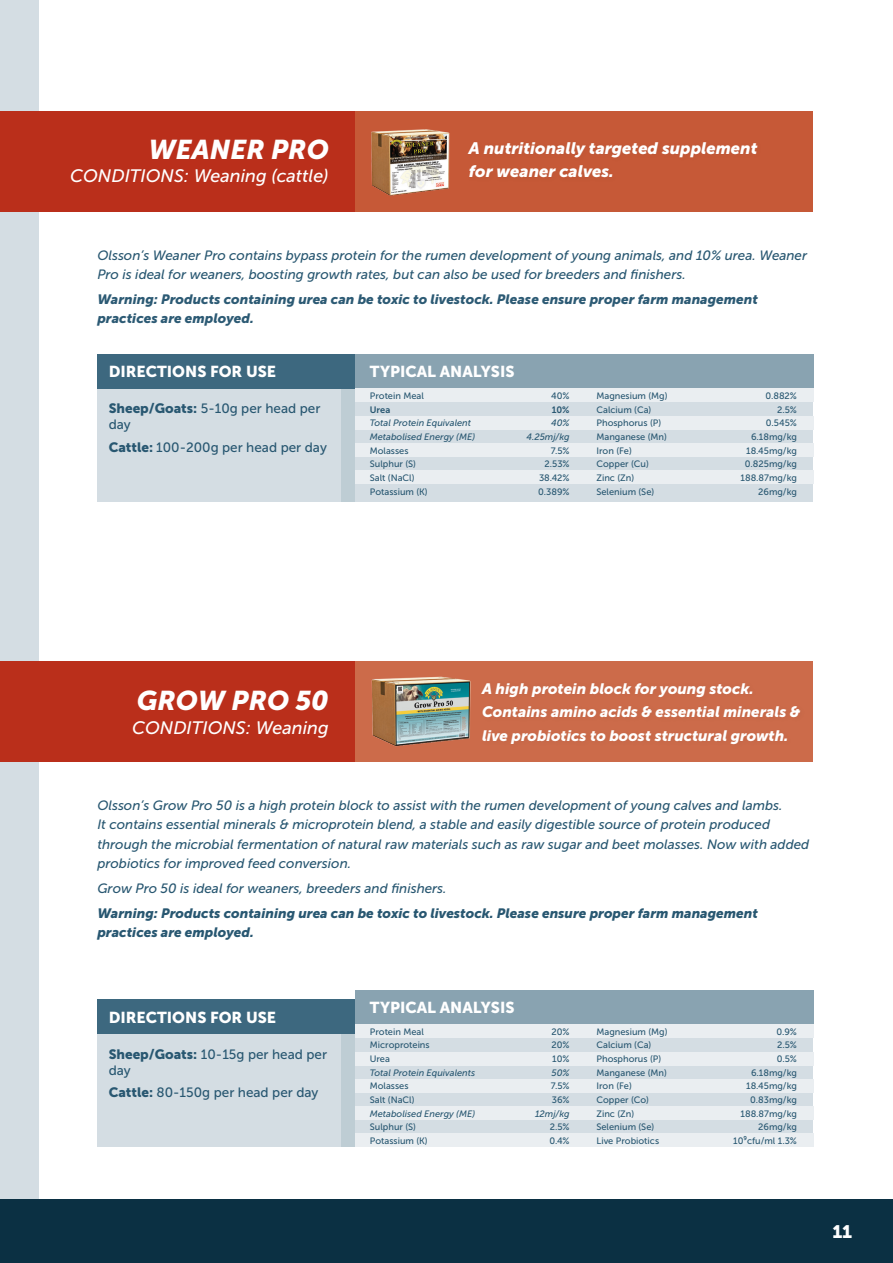
<style>
.page{position:relative;width:893px;height:1263px;background:#fff}
.page>*{position:absolute;margin:0;border:0;box-sizing:border-box;transform-origin:0 0}
.t1{font:italic 27px "Museo Sans 900";color:#fff}
.t2{font:italic 18px "Museo Sans 500";color:#fff}
.t3{font:18px "Museo Sans 900";color:#fff}
.t4{font:italic 16.5px/23.7px "Museo Sans 900";color:#fff}
.t5{font:15.75px "Museo Sans 900";color:#fff}
.t6{font:italic 15px/23.7px "Museo Sans 900";color:#fff}
.t7{font:italic 13.5px/19.5px "Museo Sans 500";color:#285771}
.t8{font:13.5px/16.2px "Museo Sans 500";color:#285771}
.t9{font:italic 13.5px/19.5px "Museo Sans 900";color:#285771}
.t10{font:italic 13.5px/19.5px "Museo Sans 900";color:#2c5a74}
.t11{font:9.3px/13.6px "Museo Sans 500";color:#285771;text-align:right}
.t12{font:italic 9.3px/13.6px "Museo Sans 500";color:#285771}
.t13{font:9.3px "Museo Sans 700";color:#285771}
.s1{font-family:"Museo Sans 900"}
</style>
<div class="page">
<div style="left:0;top:0;width:38px;height:651px;background:#d4dde3"></div>
<div style="left:0;top:651px;width:38px;height:548px;background:#d4dde3"></div>
<div style="left:0;top:661px;width:355px;height:101px;background:#ba2f1b"></div>
<div style="left:355px;top:661px;width:458px;height:101px;background:#cc6b4a"></div>
<div style="left:0;top:111px;width:355px;height:101px;background:#ba2f1b"></div>
<div style="left:355px;top:111px;width:458px;height:101px;background:#c65937"></div>
<img style="left:371px;top:129px;width:79px;height:67px">
<div style="left:97px;top:354px;width:716px;height:148px;background:#d4dde3"></div>
<div style="left:355px;top:354px;width:458px;height:35px;background:#89a3b1"></div>
<div style="left:341px;top:378px;width:14px;height:124px;background:#becdd4"></div>
<div style="left:97px;top:354px;width:258px;height:35px;background:#3d687f"></div>
<div style="left:355px;top:389px;width:458px;height:13px;background:#eaeef1"></div>
<div style="left:355px;top:416px;width:458px;height:13px;background:#eaeef1"></div>
<div style="left:355px;top:443px;width:458px;height:14px;background:#eaeef1"></div>
<div style="left:355px;top:470px;width:458px;height:14px;background:#eaeef1"></div>
<div style="left:97px;top:999px;width:716px;height:148px;background:#d4dde3"></div>
<div style="left:355px;top:990px;width:458px;height:34px;background:#89a3b1"></div>
<div style="left:355px;top:1024px;width:458px;height:14px;background:#eaeef1"></div>
<div style="left:355px;top:1052px;width:458px;height:13px;background:#eaeef1"></div>
<div style="left:355px;top:1079px;width:458px;height:14px;background:#eaeef1"></div>
<div style="left:355px;top:1106px;width:458px;height:14px;background:#eaeef1"></div>
<div style="left:355px;top:1133px;width:458px;height:14px;background:#eaeef1"></div>
<div style="left:341px;top:1023px;width:14px;height:124px;background:#becdd4"></div>
<div style="left:97px;top:999px;width:258px;height:35px;background:#3d687f"></div>
<img style="left:371px;top:676px;width:100px;height:71px">
<div style="left:0;top:1199px;width:893px;height:64px;background:#0b3043"></div>
<p class="t1" style="left:149px;top:134px;width:182px">WEANER PRO</p>
<p class="t2" style="left:70px;top:166px;width:260px">CONDITIONS: Weaning (cattle)</p>
<p class="t4" style="left:469px;top:136px;width:290px">A nutritionally targeted supplement for weaner calves.</p>
<p class="t7" style="left:97px;top:245px;width:711px">Olsson’s Weaner Pro contains bypass protein for the rumen development of young animals, and 10% urea. Weaner<br>Pro is ideal for weaners, boosting growth rates, but can also be used for breeders and finishers.</p>
<p class="t10" style="left:97px;top:289px;width:662px">Warning: Products containing urea can be toxic to livestock. Please ensure proper farm management practices are employed.</p>
<p class="t5" style="left:109px;top:363px;width:169px">DIRECTIONS FOR USE</p>
<p class="t5" style="left:370px;top:363px;width:146px">TYPICAL ANALYSIS</p>
<p class="t8" style="left:109px;top:400px;width:213px"><span class="s1">Sheep/Goats:</span> 5-10g per head per day</p>
<p class="t8" style="left:109px;top:439px;width:220px"><span class="s1">Cattle:</span> 100-200g per head per day</p>
<p class="t11" style="left:370px;top:389px;width:56px">Protein Meal</p>
<p class="t13" style="left:370px;top:404px;width:22px">Urea</p>
<p class="t12" style="left:370px;top:416px;width:107px">Total Protein Equivalent<br>Metabolised Energy (ME)</p>
<p class="t11" style="left:370px;top:444px;width:59px;text-align:left">Molasses<br>Sulphur (S)<br>Salt (NaCl)<br>Potassium (K)</p>
<p class="t11" style="left:551px;top:389px;width:20px">40%</p>
<p class="t13" style="left:552px;top:404px;width:19px">10%</p>
<p class="t12" style="left:551px;top:416px;width:20px">40%</p>
<p class="t12" style="left:527px;top:430px;width:45px">4.25mj/kg</p>
<p class="t11" style="left:551px;top:444px;width:20px">7.5%</p>
<p class="t11" style="left:544px;top:457px;width:27px">2.53%</p>
<p class="t11" style="left:539px;top:471px;width:32px">38.42%</p>
<p class="t11" style="left:538px;top:485px;width:33px">0.389%</p>
<p class="t11" style="left:596px;top:389px;width:73px">Magnesium (Mg)</p>
<p class="t11" style="left:596px;top:403px;width:56px">Calcium (Ca)</p>
<p class="t11" style="left:596px;top:416px;width:66px">Phosphorus (P)</p>
<p class="t11" style="left:596px;top:430px;width:72px">Manganese (Mn)</p>
<p class="t11" style="left:596px;top:444px;width:37px">Iron (Fe)</p>
<p class="t11" style="left:596px;top:457px;width:54px">Copper (Cu)</p>
<p class="t11" style="left:596px;top:471px;width:39px">Zinc (Zn)</p>
<p class="t11" style="left:596px;top:485px;width:59px">Selenium (Se)</p>
<p class="t11" style="left:740px;top:389px;width:58px">0.882%<br>2.5%<br>0.545%<br>6.18mg/kg<br>18.45mg/kg<br>0.825mg/kg<br>188.87mg/kg<br>26mg/kg</p>
<p class="t1" style="left:137px;top:685px;width:193px">GROW PRO 50</p>
<p class="t2" style="left:132px;top:718px;width:198px">CONDITIONS: Weaning</p>
<p class="t6" style="left:482px;top:676px;width:320px">A high protein block for young stock.<br>Contains amino acids &amp; essential minerals &amp; live probiotics to boost structural growth.</p>
<p class="t7" style="left:97px;top:795px;width:713px">Olsson’s Grow Pro 50 is a high protein block to assist with the rumen development of young calves and lambs.<br>It contains essential minerals &amp; microprotein blend, a stable and easily digestible source of protein produced through the microbial fermentation of natural raw materials such as raw sugar and beet molasses. Now with added probiotics for improved feed conversion.</p>
<p class="t7" style="left:97px;top:879px;width:351px">Grow Pro 50 is ideal for weaners, breeders and finishers.</p>
<p class="t9" style="left:97px;top:903px;width:662px">Warning: Products containing urea can be toxic to livestock. Please ensure proper farm management practices are employed.</p>
<p class="t5" style="left:109px;top:1008px;width:169px">DIRECTIONS FOR USE</p>
<p class="t8" style="left:109px;top:1046px;width:220px"><span class="s1">Sheep/Goats:</span> 10-15g per head per day</p>
<p class="t8" style="left:109px;top:1085px;width:211px"><span class="s1">Cattle:</span> 80-150g per head per day</p>
<p class="t5" style="left:370px;top:998px;width:146px">TYPICAL ANALYSIS</p>
<p class="t11" style="left:370px;top:1025px;width:56px">Protein Meal</p>
<p class="t11" style="left:370px;top:1038px;width:61px">Microproteins</p>
<p class="t11" style="left:370px;top:1052px;width:22px">Urea</p>
<p class="t12" style="left:370px;top:1066px;width:107px">Total Protein Equivalents</p>
<p class="t11" style="left:370px;top:1079px;width:40px">Molasses</p>
<p class="t11" style="left:370px;top:1093px;width:46px">Salt (NaCl)</p>
<p class="t12" style="left:370px;top:1107px;width:107px">Metabolised Energy (ME)</p>
<p class="t11" style="left:370px;top:1120px;width:48px">Sulphur (S)</p>
<p class="t11" style="left:370px;top:1134px;width:59px">Potassium (K)</p>
<p class="t11" style="left:551px;top:1025px;width:20px">20%</p>
<p class="t11" style="left:551px;top:1038px;width:20px">20%</p>
<p class="t11" style="left:552px;top:1052px;width:19px">10%</p>
<p class="t12" style="left:551px;top:1066px;width:20px">50%</p>
<p class="t11" style="left:551px;top:1079px;width:20px">7.5%</p>
<p class="t11" style="left:552px;top:1093px;width:19px">36%</p>
<p class="t12" style="left:535px;top:1107px;width:36px">12mj/kg</p>
<p class="t11" style="left:550px;top:1120px;width:21px">2.5%</p>
<p class="t11" style="left:549px;top:1134px;width:22px">0.4%</p>
<p class="t11" style="left:596px;top:1025px;width:73px">Magnesium (Mg)</p>
<p class="t11" style="left:596px;top:1038px;width:56px">Calcium (Ca)</p>
<p class="t11" style="left:596px;top:1052px;width:66px">Phosphorus (P)</p>
<p class="t11" style="left:596px;top:1066px;width:72px">Manganese (Mn)</p>
<p class="t11" style="left:596px;top:1079px;width:37px">Iron (Fe)</p>
<p class="t11" style="left:596px;top:1093px;width:54px">Copper (Co)</p>
<p class="t11" style="left:596px;top:1107px;width:39px">Zinc (Zn)</p>
<p class="t11" style="left:596px;top:1120px;width:59px">Selenium (Se)</p>
<p class="t11" style="left:596px;top:1134px;width:64px">Live Probiotics</p>
<p class="t11" style="left:776px;top:1025px;width:22px">0.9%</p>
<p class="t11" style="left:777px;top:1038px;width:21px">2.5%</p>
<p class="t11" style="left:777px;top:1052px;width:22px">0.5%</p>
<p class="t11" style="left:751px;top:1066px;width:47px">6.18mg/kg</p>
<p class="t11" style="left:746px;top:1079px;width:52px">18.45mg/kg</p>
<p class="t11" style="left:750px;top:1093px;width:48px">0.83mg/kg</p>
<p class="t11" style="left:740px;top:1107px;width:58px">188.87mg/kg</p>
<p class="t11" style="left:758px;top:1120px;width:40px">26mg/kg</p>
<p class="t11" style="left:733px;top:1134px;width:65px">10⁹cfu/ml 1.3%</p>
<h2 class="t3" style="left:832px;top:1221px;width:21px">11</h2>
</div>
